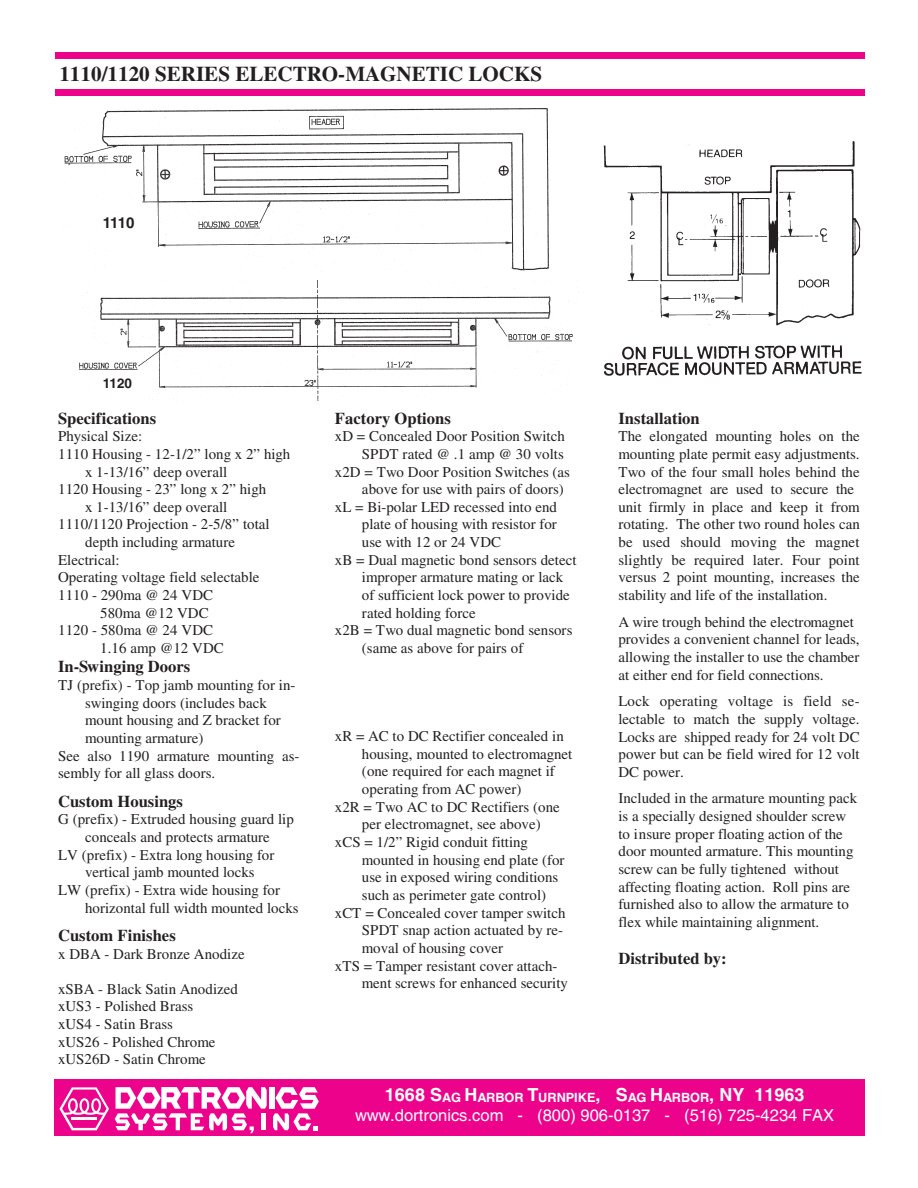
<style>
.page{position:relative;width:918px;height:1188px;background:#fff}
.page>*{position:absolute;margin:0;border:0;box-sizing:border-box;transform-origin:0 0}
.t1{font:700 21px "Times";color:#231f20}
.t2{font:700 16.5px "Times";color:#231f20}
.t3{font:16.5px "Helvetica";color:#fff}
.t4{font:15px/17.7px "Times";color:#231f20}
.t5{font:700 15px "Helvetica";color:#231f20}
.t6{font:700 13.5px "Helvetica";color:#231f20}
.t7{font:700 12.75px "Helvetica";letter-spacing:-.005em;color:#fff}
.s1{font-size:18px}
</style>
<div class="page">
<div style="left:55px;top:53px;width:809px;height:6px;background:#ed028c"></div>
<div style="left:55px;top:90px;width:809px;height:6px;background:#ed028c"></div>
<div style="left:54px;top:1080px;width:810px;height:56px;background:#ed028c"></div>
<div style="left:269px;top:1087px;width:5px;height:22px;background:#fff"></div>
<svg style="left:273px;top:1087px;width:46px;height:43px"></svg>
<svg style="left:115px;top:1087px;width:152px;height:46px"></svg>
<svg style="left:59px;top:1087px;width:50px;height:43px"></svg>
<hr style="left:71px;top:1117px;width:26px;height:2px;background:#fff">
<img style="left:64px;top:108px;width:485px;height:164px">
<img style="left:79px;top:281px;width:500px;height:119px">
<img style="left:603px;top:141px;width:259px;height:235px">
<div style="left:101px;top:216px;width:57px;height:28px;background:#fff"></div>
<h1 class="t1" style="left:59px;top:66px;width:484px">1110/1120 SERIES ELECTRO-MAGNETIC LOCKS</h1>
<p class="t5" style="left:103px;top:218px;width:33px">1110</p>
<p class="t6" style="left:103px;top:378px;width:31px">1120</p>
<p class="t2" style="left:58px;top:412px;width:100px">Specifications</p>
<p class="t4" style="left:58px;top:429px;width:86px">Physical Size:</p>
<p class="t4" style="left:58px;top:446px;width:234px">1110 Housing - 12-1/2” long x 2” high</p>
<p class="t4" style="left:85px;top:464px;width:144px">x 1-13/16” deep overall</p>
<p class="t4" style="left:58px;top:482px;width:210px">1120 Housing - 23” long x 2” high</p>
<p class="t4" style="left:85px;top:499px;width:144px">x 1-13/16” deep overall</p>
<p class="t4" style="left:58px;top:517px;width:213px">1110/1120 Projection - 2-5/8” total</p>
<p class="t4" style="left:85px;top:535px;width:151px">depth including armature</p>
<p class="t4" style="left:58px;top:552px;width:63px">Electrical:</p>
<p class="t4" style="left:58px;top:570px;width:203px">Operating voltage field selectable</p>
<p class="t4" style="left:58px;top:588px;width:156px">1110 - 290ma @ 24 VDC</p>
<p class="t4" style="left:100px;top:605px;width:110px">580ma @12 VDC</p>
<p class="t4" style="left:58px;top:623px;width:156px">1120 - 580ma @ 24 VDC</p>
<p class="t4" style="left:100px;top:641px;width:125px">1.16 amp @12 VDC</p>
<p class="t2" style="left:58px;top:661px;width:134px">In-Swinging Doors</p>
<p class="t4" style="left:58px;top:678px;width:239px">TJ (prefix) - Top jamb mounting for in-</p>
<p class="t4" style="left:85px;top:695px;width:183px">swinging doors (includes back</p>
<p class="t4" style="left:85px;top:713px;width:197px">mount housing and Z bracket for</p>
<p class="t4" style="left:85px;top:730px;width:120px">mounting armature)</p>
<p class="t4" style="left:58px;top:748px;width:243px">See also 1190 armature mounting as-</p>
<p class="t4" style="left:58px;top:766px;width:159px">sembly for all glass doors.</p>
<p class="t2" style="left:58px;top:795px;width:126px">Custom Housings</p>
<p class="t4" style="left:58px;top:812px;width:237px">G (prefix) - Extruded housing guard lip</p>
<p class="t4" style="left:85px;top:829px;width:186px">conceals and protects armature</p>
<p class="t4" style="left:58px;top:847px;width:218px">LV (prefix) - Extra long housing for</p>
<p class="t4" style="left:85px;top:865px;width:171px">vertical jamb mounted locks</p>
<p class="t4" style="left:58px;top:882px;width:224px">LW (prefix) - Extra wide housing for</p>
<p class="t4" style="left:85px;top:900px;width:215px">horizontal full width mounted locks</p>
<p class="t2" style="left:58px;top:929px;width:119px">Custom Finishes</p>
<p class="t4" style="left:58px;top:946px;width:188px">x DBA - Dark Bronze Anodize</p>
<p class="t4" style="left:58px;top:981px;width:181px">xSBA - Black Satin Anodized xUS3 - Polished Brass</p>
<p class="t4" style="left:58px;top:1035px;width:159px">xUS26 - Polished Chrome</p>
<p class="t4" style="left:58px;top:1017px;width:116px">xUS4 - Satin Brass</p>
<p class="t4" style="left:58px;top:1052px;width:149px">xUS26D - Satin Chrome</p>
<p class="t2" style="left:335px;top:412px;width:117px">Factory Options</p>
<p class="t4" style="left:335px;top:429px;width:231px">xD = Concealed Door Position Switch</p>
<p class="t4" style="left:362px;top:446px;width:203px">SPDT rated @ .1 amp @ 30 volts</p>
<p class="t4" style="left:335px;top:464px;width:237px">x2D = Two Door Position Switches (as</p>
<p class="t4" style="left:362px;top:482px;width:203px">above for use with pairs of doors)</p>
<p class="t4" style="left:335px;top:499px;width:223px">xL = Bi-polar LED recessed into end</p>
<p class="t4" style="left:362px;top:517px;width:196px">plate of housing with resistor for</p>
<p class="t4" style="left:362px;top:535px;width:141px">use with 12 or 24 VDC</p>
<p class="t4" style="left:335px;top:552px;width:243px">xB = Dual magnetic bond sensors detect</p>
<p class="t4" style="left:362px;top:570px;width:203px">improper armature mating or lack</p>
<p class="t4" style="left:362px;top:588px;width:209px">of sufficient lock power to provide</p>
<p class="t4" style="left:362px;top:605px;width:115px">rated holding force</p>
<p class="t4" style="left:335px;top:623px;width:239px">x2B = Two dual magnetic bond sensors</p>
<p class="t4" style="left:362px;top:641px;width:163px">(same as above for pairs of</p>
<p class="t4" style="left:335px;top:729px;width:230px">xR = AC to DC Rectifier concealed in</p>
<p class="t4" style="left:362px;top:746px;width:212px">housing, mounted to electromagnet</p>
<p class="t4" style="left:362px;top:764px;width:194px">(one required for each magnet if</p>
<p class="t4" style="left:362px;top:782px;width:161px">operating from AC power)</p>
<p class="t4" style="left:335px;top:799px;width:226px">x2R = Two AC to DC Rectifiers (one</p>
<p class="t4" style="left:362px;top:817px;width:180px">per electromagnet, see above)</p>
<p class="t4" style="left:335px;top:835px;width:195px">xCS = 1/2” Rigid conduit fitting</p>
<p class="t4" style="left:362px;top:852px;width:204px">mounted in housing end plate (for</p>
<p class="t4" style="left:362px;top:870px;width:198px">use in exposed wiring conditions</p>
<p class="t4" style="left:362px;top:888px;width:186px">such as perimeter gate control)</p>
<p class="t4" style="left:335px;top:905px;width:232px">xCT = Concealed cover tamper switch</p>
<p class="t4" style="left:362px;top:923px;width:203px">SPDT snap action actuated by re-</p>
<p class="t4" style="left:362px;top:940px;width:143px">moval of housing cover</p>
<p class="t4" style="left:335px;top:958px;width:224px">xTS = Tamper resistant cover attach-</p>
<p class="t4" style="left:362px;top:976px;width:207px">ment screws for enhanced security</p>
<p class="t2" style="left:618px;top:412px;width:83px">Installation</p>
<p class="t4" style="left:618px;top:429px;width:243px">The elongated mounting holes on the mounting plate permit easy adjustments.<br>Two of the four small holes behind the electromagnet are used to secure the unit firmly in place and keep it from rotating. The other two round holes can be used should moving the magnet slightly be required later. Four point versus 2 point mounting, increases the stability and life of the installation.</p>
<p class="t4" style="left:618px;top:614px;width:243px">A wire trough behind the electromagnet provides a convenient channel for leads, allowing the installer to use the chamber at either end for field connections.</p>
<p class="t4" style="left:618px;top:694px;width:243px;text-align:justify">Lock operating voltage is field se&shy;lectable to match the supply voltage.<br>Locks are shipped ready for 24 volt DC power but can be field wired for 12 volt DC power.</p>
<p class="t4" style="left:618px;top:791px;width:240px">Included in the armature mounting pack is a specially designed shoulder screw to insure proper floating action of the door mounted armature. This mounting screw can be fully tightened without affecting floating action.</p>
<p class="t4" style="left:618px;top:879px;width:233px;text-align:justify;text-indent:154px">Roll pins are furnished also to allow the armature to flex while maintaining alignment.</p>
<p class="t2" style="left:618px;top:952px;width:110px">Distributed by:</p>
<p class="t7" style="left:385px;top:1092px;width:421px"><span class="s1">1668 S</span>AG <span class="s1">H</span>ARBOR <span class="s1">T</span>URNPIKE<span class="s1">, S</span>AG <span class="s1">H</span>ARBOR<span class="s1">, NY 11963</span></p>
<p class="t3" style="left:355px;top:1109px;width:481px">www.dortronics.com - (800) 906-0137 - (516) 725-4234 FAX</p>
</div>
